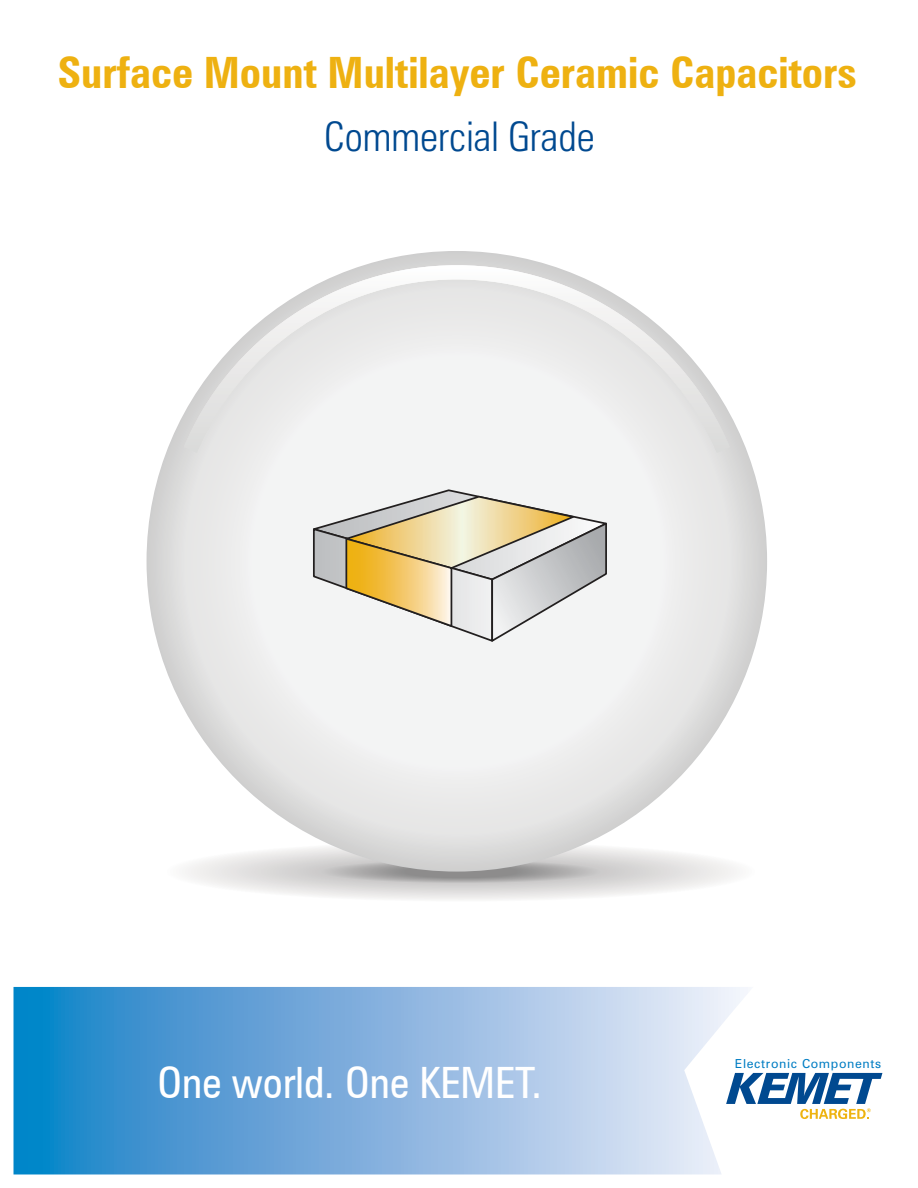
<style>
.page{position:relative;width:918px;height:1188px;background:#fff}
.page>*{position:absolute;margin:0;border:0;box-sizing:border-box;transform-origin:0 0}
.t1{font:700 condensed 43.2px "Zurich BT";color:#eeb111}
.t2{font:condensed 43.2px "Zurich BT";color:#fff}
.t3{font:300 condensed 40.95px "Zurich BT";color:#004990}
.t4{font:12.45px "Zurich BT";letter-spacing:.05em;color:#007dc3}
</style>
<div class="page">
<div style="left:173px;top:842px;width:576px;height:59px;background:#fafaf9;border-radius:50%"></div>
<div style="left:182px;top:844px;width:558px;height:56px;background:#f6f6f5;border-radius:50%"></div>
<div style="left:191px;top:845px;width:540px;height:54px;background:#f3f2f1;border-radius:50%"></div>
<div style="left:206px;top:847px;width:509px;height:50px;background:#eeedec;border-radius:50%"></div>
<div style="left:225px;top:849px;width:472px;height:46px;background:#e8e7e6;border-radius:50%"></div>
<div style="left:240px;top:851px;width:442px;height:42px;background:#e3e2e2;border-radius:50%"></div>
<div style="left:258px;top:853px;width:406px;height:38px;background:#dedddc;border-radius:50%"></div>
<div style="left:270px;top:854px;width:382px;height:35px;background:#dad9d8;border-radius:50%"></div>
<div style="left:282px;top:856px;width:358px;height:32px;background:#d6d5d5;border-radius:50%"></div>
<div style="left:297px;top:858px;width:328px;height:28px;background:#d2d1d0;border-radius:50%"></div>
<div style="left:313px;top:859px;width:296px;height:25px;background:#cecccc;border-radius:50%"></div>
<div style="left:326px;top:861px;width:270px;height:22px;background:#bfbebe;border-radius:50%"></div>
<div style="left:342px;top:862px;width:238px;height:20px;background:#b3b2b2;border-radius:50%"></div>
<div style="left:356px;top:863px;width:210px;height:18px;background:#a8a6a7;border-radius:50%"></div>
<div style="left:372px;top:864px;width:178px;height:16px;background:#a3a2a2;border-radius:50%"></div>
<div style="left:387px;top:865px;width:148px;height:14px;background:#989898;border-radius:50%"></div>
<div style="left:392px;top:865px;width:138px;height:13px;background:#959494;border-radius:50%"></div>
<div style="left:398px;top:866px;width:126px;height:12px;background:#919191;border-radius:50%"></div>
<div style="left:404px;top:866px;width:114px;height:11px;background:#8d8d8d;border-radius:50%"></div>
<svg style="left:147px;top:251px;width:620px;height:621px"></svg>
<svg style="left:184px;top:265px;width:546px;height:188px"></svg>
<svg style="left:312px;top:489px;width:299px;height:155px"></svg>
<svg style="left:14px;top:987px;width:734px;height:187px;background:#83b5df"></svg>
<svg style="left:726px;top:1073px;width:156px;height:46px"></svg>
<p class="t1" style="left:57px;top:46px;width:801px">Surface Mount Multilayer Ceramic Capacitors</p>
<p class="t3" style="left:324px;top:112px;width:272px">Commercial Grade</p>
<p class="t2" style="left:157px;top:1057px;width:386px">One world. One KEMET.</p>
<p class="t4" style="left:735px;top:1056px;width:148px">Electronic Components</p>
</div>
